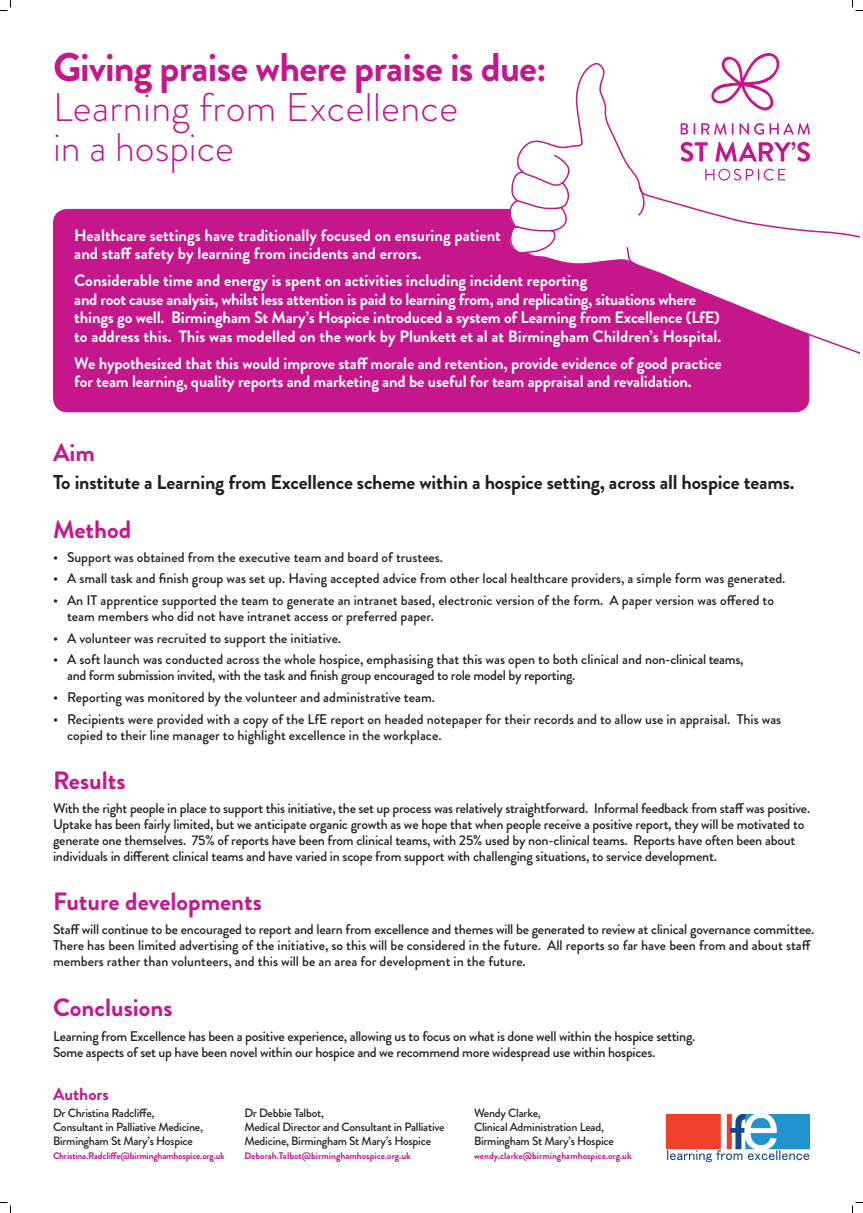
<style>
.page{position:relative;width:863px;height:1213px;background:#fff}
.page>*{position:absolute;margin:0;border:0;box-sizing:border-box;transform-origin:0 0}
.t1{font:300 40px/40px "Brandon Grotesque";letter-spacing:.01em;color:#c5168c}
.t2{font:700 25px "Brandon Grotesque";color:#c5168c}
.t3{font:700 20px "Brandon Grotesque";letter-spacing:-.01em;color:#231f20}
.t4{font:700 17.5px "Brandon Grotesque";color:#c5168c}
.t5{font:700 16.5px/18.5px "Brandon Grotesque";letter-spacing:-.01em;color:#fff}
.t6{font:500 14px/16px "Brandon Grotesque";letter-spacing:-.015em;color:#231f20}
.t7{font:500 12px/14px "Brandon Grotesque";letter-spacing:-.02em;color:#231f20}
.t8{font:700 9.5px "Brandon Grotesque";color:#c5168c}
.t9{font:700 9.5px "Brandon Grotesque";letter-spacing:-.02em;color:#c5168c}
.s1{font-weight:700}
</style>
<div class="page">
<div style="left:53px;top:209px;width:756px;height:203px;background:#c5168c"></div>
<svg style="left:724px;top:53px;width:54px;height:6px"></svg>
<svg style="left:502px;top:59px;width:357px;height:298px"></svg>
<img style="left:666px;top:1114px;width:144px;height:49px">
<svg style="left:0;top:0;width:11px;height:11px"></svg>
<svg style="left:0;top:1202px;width:11px;height:11px"></svg>
<svg style="left:852px;top:0;width:11px;height:11px"></svg>
<svg style="left:852px;top:1202px;width:11px;height:11px"></svg>
<p class="t1" style="left:53px;top:47px;width:495px"><span class="s1">Giving praise where praise is due:<br></span>Learning from Excellence<br>in a hospice</p>
<p class="t5" style="left:74px;top:226px;width:428px">Healthcare settings have traditionally focused on ensuring patient and staff safety by learning from incidents and errors.</p>
<p class="t5" style="left:74px;top:272px;width:648px">Considerable time and energy is spent on activities including incident reporting<br>and root cause analysis, whilst less attention is paid to learning from, and replicating, situations where things go well. Birmingham St Mary’s Hospice introduced a system of Learning from Excellence (LfE) to address this. This was modelled on the work by Plunkett et al at Birmingham Children’s Hospital.</p>
<p class="t5" style="left:74px;top:354px;width:649px">We hypothesized that this would improve staff morale and retention, provide evidence of good practice for team learning, quality reports and marketing and be useful for team appraisal and revalidation.</p>
<p class="t2" style="left:53px;top:435px;width:43px">Aim</p>
<p class="t3" style="left:53px;top:468px;width:743px">To institute a Learning from Excellence scheme within a hospice setting, across all hospice teams.</p>
<p class="t2" style="left:53px;top:512px;width:80px">Method</p>
<p class="t6" style="left:53px;top:549px;width:392px">• Support was obtained from the executive team and board of trustees.</p>
<p class="t6" style="left:53px;top:571px;width:734px">• A small task and finish group was set up. Having accepted advice from other local healthcare providers, a simple form was generated.</p>
<p class="t6" style="left:67px;top:592px;width:708px;text-indent:-14px">• An IT apprentice supported the team to generate an intranet based, electronic version of the form. A paper version was offered to team members who did not have intranet access or preferred paper.</p>
<p class="t6" style="left:53px;top:630px;width:290px">• A volunteer was recruited to support the initiative.</p>
<p class="t6" style="left:67px;top:652px;width:678px;text-indent:-14px">• A soft launch was conducted across the whole hospice, emphasising that this was open to both clinical and non-clinical teams, and form submission invited, with the task and finish group encouraged to role model by reporting.</p>
<p class="t6" style="left:53px;top:689px;width:383px">• Reporting was monitored by the volunteer and administrative team.</p>
<p class="t6" style="left:67px;top:711px;width:716px;text-indent:-14px">• Recipients were provided with a copy of the LfE report on headed notepaper for their records and to allow use in appraisal. This was copied to their line manager to highlight excellence in the workplace.</p>
<p class="t2" style="left:53px;top:763px;width:74px">Results</p>
<p class="t6" style="left:53px;top:800px;width:759px">With the right people in place to support this initiative, the set up process was relatively straightforward. Informal feedback from staff was positive.<br>Uptake has been fairly limited, but we anticipate organic growth as we hope that when people receive a positive report, they will be motivated to generate one themselves. 75% of reports have been from clinical teams, with 25% used by non-clinical teams. Reports have often been about individuals in different clinical teams and have varied in scope from support with challenging situations, to service development.</p>
<p class="t2" style="left:53px;top:884px;width:210px">Future developments</p>
<p class="t6" style="left:53px;top:922px;width:763px">Staff will continue to be encouraged to report and learn from excellence and themes will be generated to review at clinical governance committee.<br>There has been limited advertising of the initiative, so this will be considered in the future. All reports so far have been from and about staff members rather than volunteers, and this will be an area for development in the future.</p>
<p class="t2" style="left:53px;top:990px;width:121px">Conclusions</p>
<p class="t6" style="left:53px;top:1028px;width:644px">Learning from Excellence has been a positive experience, allowing us to focus on what is done well within the hospice setting.<br>Some aspects of set up have been novel within our hospice and we recommend more widespread use within hospices.</p>
<p class="t4" style="left:53px;top:1082px;width:57px">Authors</p>
<p class="t7" style="left:53px;top:1106px;width:152px">Dr Christina Radcliffe,<br>Consultant in Palliative Medicine,<br>Birmingham St Mary’s Hospice</p>
<p class="t9" style="left:53px;top:1149px;width:173px">Christina.Radcliffe@birminghamhospice.org.uk</p>
<p class="t7" style="left:244px;top:1106px;width:202px">Dr Debbie Talbot,<br>Medical Director and Consultant in Palliative<br>Medicine, Birmingham St Mary’s Hospice</p>
<p class="t8" style="left:244px;top:1149px;width:168px">Deborah.Talbot@birminghamhospice.org.uk</p>
<p class="t7" style="left:474px;top:1106px;width:141px">Wendy Clarke,<br>Clinical Administration Lead,<br>Birmingham St Mary’s Hospice</p>
<p class="t8" style="left:474px;top:1149px;width:159px">wendy.clarke@birminghamhospice.org.uk</p>
</div>
